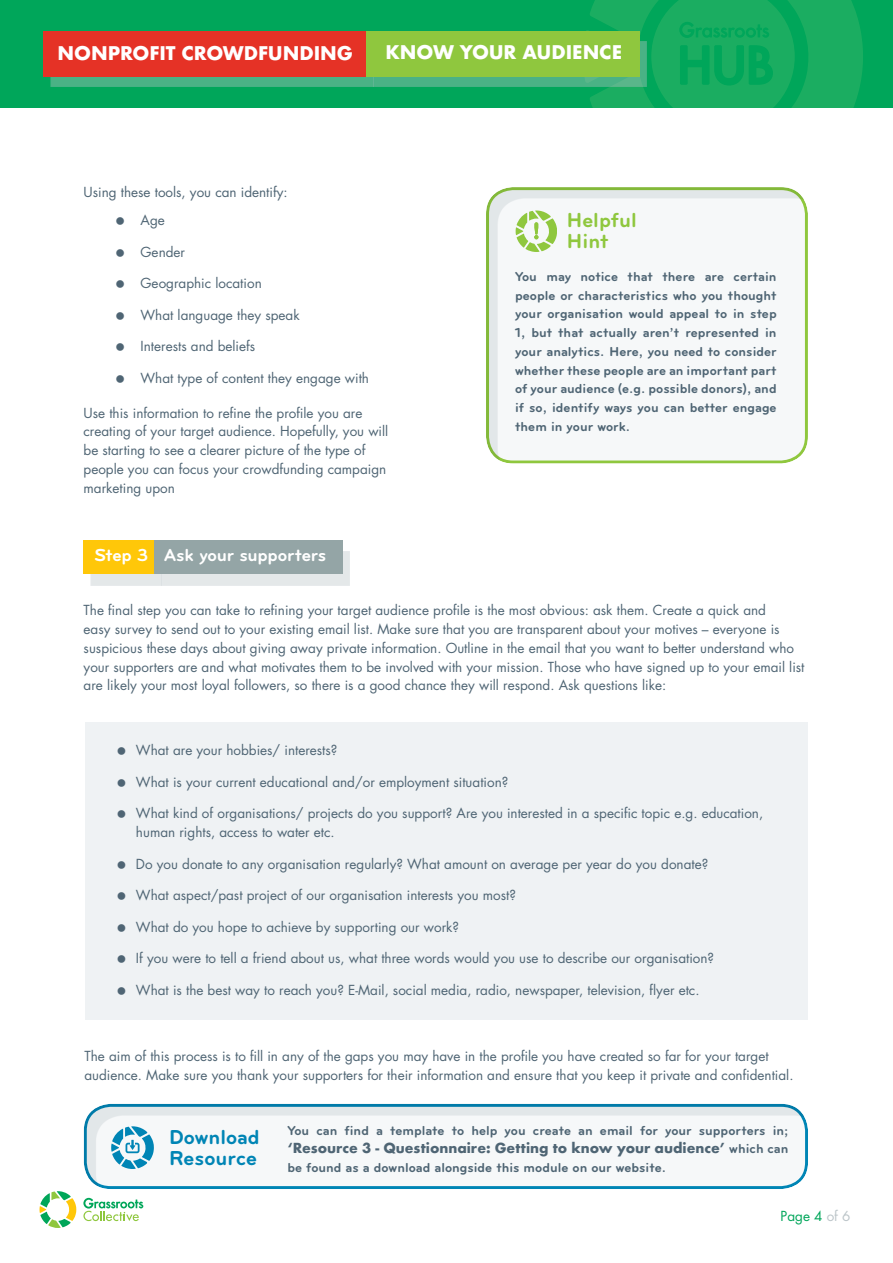
<style>
.page{position:relative;width:893px;height:1263px;background:#fff}
.page>*{position:absolute;margin:0;border:0;box-sizing:border-box;transform-origin:0 0}
.t1{font:700 21px/21px "Bryant";color:#0085b5}
.t2{font:700 21px/21px "Bryant";color:#8fc73e}
.t3{font:700 18.3px "Futura";letter-spacing:-.005em;color:#fff}
.t4{font:700 18px "Bryant";letter-spacing:-.015em;color:#fff}
.t5{font:13.5px/18.8px "Futura";color:#4f6574}
.t6{font:700 13.5px/18.8px "Bryant";color:#4f6574;text-align:justify}
.t7{font:700 13.5px "Futura";color:#4f6574}
.t8{font:13.5px "Futura";color:#00a65a}
.s1{font-family:"Bryant"}
.s2{color:#bcc5c9}
</style>
<div class="page">
<svg style="left:40px;top:1191px;width:36px;height:37px"></svg>
<svg style="left:83px;top:1198px;width:60px;height:23px"></svg>
<div style="left:85px;top:722px;width:722px;height:298px;background:#eff2f4"></div>
<div style="left:486px;top:185px;width:324px;height:279px;background:#bcc5c9;opacity:.3"></div>
<svg style="left:516px;top:210px;width:41px;height:42px"></svg>
<div style="left:90px;top:551px;width:72px;height:34px;background:#e4e8e9"></div>
<div style="left:84px;top:540px;width:71px;height:34px;background:#ffc709"></div>
<div style="left:162px;top:551px;width:188px;height:34px;background:#e4e8e9"></div>
<div style="left:155px;top:540px;width:188px;height:34px;background:#94a5a6"></div>
<div style="left:83px;top:1102px;width:726px;height:88px;background:#bcc5c9;opacity:.3"></div>
<svg style="left:111px;top:1126px;width:43px;height:43px"></svg>
<div style="left:0;top:0;width:893px;height:107px;background:#00a65a"></div>
<svg style="left:586px;top:0;width:277px;height:107px"></svg>
<div style="left:51px;top:41px;width:323px;height:46px;background:#bcc5c9;opacity:.4"></div>
<div style="left:44px;top:31px;width:323px;height:45px;background:#e53226"></div>
<div style="left:374px;top:41px;width:273px;height:46px;background:#bcc5c9;opacity:.4"></div>
<div style="left:367px;top:31px;width:273px;height:45px;background:#8fc73e"></div>
<h2 class="t3" style="left:58px;top:40px;width:297px">NONPROFIT CROWDFUNDING</h2>
<h2 class="t3" style="left:386px;top:39px;width:238px">KNOW YOUR AUDIENCE</h2>
<p class="t5" style="left:84px;top:183px;width:206px">Using these tools, you can identify:</p>
<p class="t5" style="left:141px;top:211px;width:26px">Age</p>
<p class="t5" style="left:141px;top:243px;width:46px">Gender</p>
<p class="t5" style="left:141px;top:274px;width:123px">Geographic location</p>
<p class="t5" style="left:141px;top:306px;width:161px">What language they speak</p>
<p class="t5" style="left:141px;top:337px;width:116px">Interests and beliefs</p>
<p class="t5" style="left:141px;top:369px;width:230px">What type of content they engage with</p>
<p class="t5" style="left:84px;top:403px;width:306px">Use this information to refine the profile you are creating of your target audience. Hopefully, you will be starting to see a clearer picture of the type of people you can focus your crowdfunding campaign marketing upon</p>
<h3 class="t4" style="left:94px;top:545px;width:234px">Step 3 Ask your supporters</h3>
<h1 class="t2" style="left:566px;top:209px;width:72px">Helpful<br>Hint</h1>
<p class="t6" style="left:515px;top:267px;width:263px">You may notice that there are certain people or characteristics who you thought your organisation would appeal to in step 1, but that actually aren’t represented in your analytics. Here, you need to consider whether these people are an important part of your audience (e.g. possible donors), and if so, identify ways you can better engage them in your work.</p>
<p class="t5" style="left:84px;top:601px;width:722px">The final step you can take to refining your target audience profile is the most obvious: ask them. Create a quick and<br>easy survey to send out to your existing email list. Make sure that you are transparent about your motives – everyone is suspicious these days about giving away private information. Outline in the email that you want to better understand who your supporters are and what motivates them to be involved with your mission. Those who have signed up to your email list are likely your most loyal followers, so there is a good chance they will respond. Ask questions like:</p>
<p class="t5" style="left:136px;top:741px;width:203px">What are your hobbies/ interests?</p>
<p class="t5" style="left:136px;top:773px;width:374px">What is your current educational and/or employment situation?</p>
<p class="t5" style="left:136px;top:804px;width:629px">What kind of organisations/ projects do you support? Are you interested in a specific topic e.g. education, human rights, access to water etc.</p>
<p class="t5" style="left:136px;top:854px;width:574px">Do you donate to any organisation regularly? What amount on average per year do you donate?</p>
<p class="t5" style="left:136px;top:886px;width:382px">What aspect/past project of our organisation interests you most?</p>
<p class="t5" style="left:136px;top:917px;width:325px">What do you hope to achieve by supporting our work?</p>
<p class="t5" style="left:136px;top:949px;width:580px">If you were to tell a friend about us, what three words would you use to describe our organisation?</p>
<p class="t5" style="left:136px;top:980px;width:565px">What is the best way to reach you? E-Mail, social media, radio, newspaper, television, flyer etc.</p>
<p class="t5" style="left:84px;top:1047px;width:711px">The aim of this process is to fill in any of the gaps you may have in the profile you have created so far for your target audience. Make sure you thank your supporters for their information and ensure that you keep it private and confidential.</p>
<h1 class="t1" style="left:169px;top:1127px;width:93px">Download<br>Resource</h1>
<p class="t6" style="left:287px;top:1121px;width:503px">You can find a template to help you create an email for your supporters in;</p>
<p class="t7" style="left:287px;top:1138px;width:502px">‘Resource 3 - Questionnaire: Getting to know your audience’ <span class="s1">which can</span></p>
<p class="t6" style="left:287px;top:1158px;width:380px">be found as a download alongside this module on our website.</p>
<p class="t8" style="left:781px;top:1207px;width:71px">Page 4 <span class="s2">of 6</span></p>
</div>
